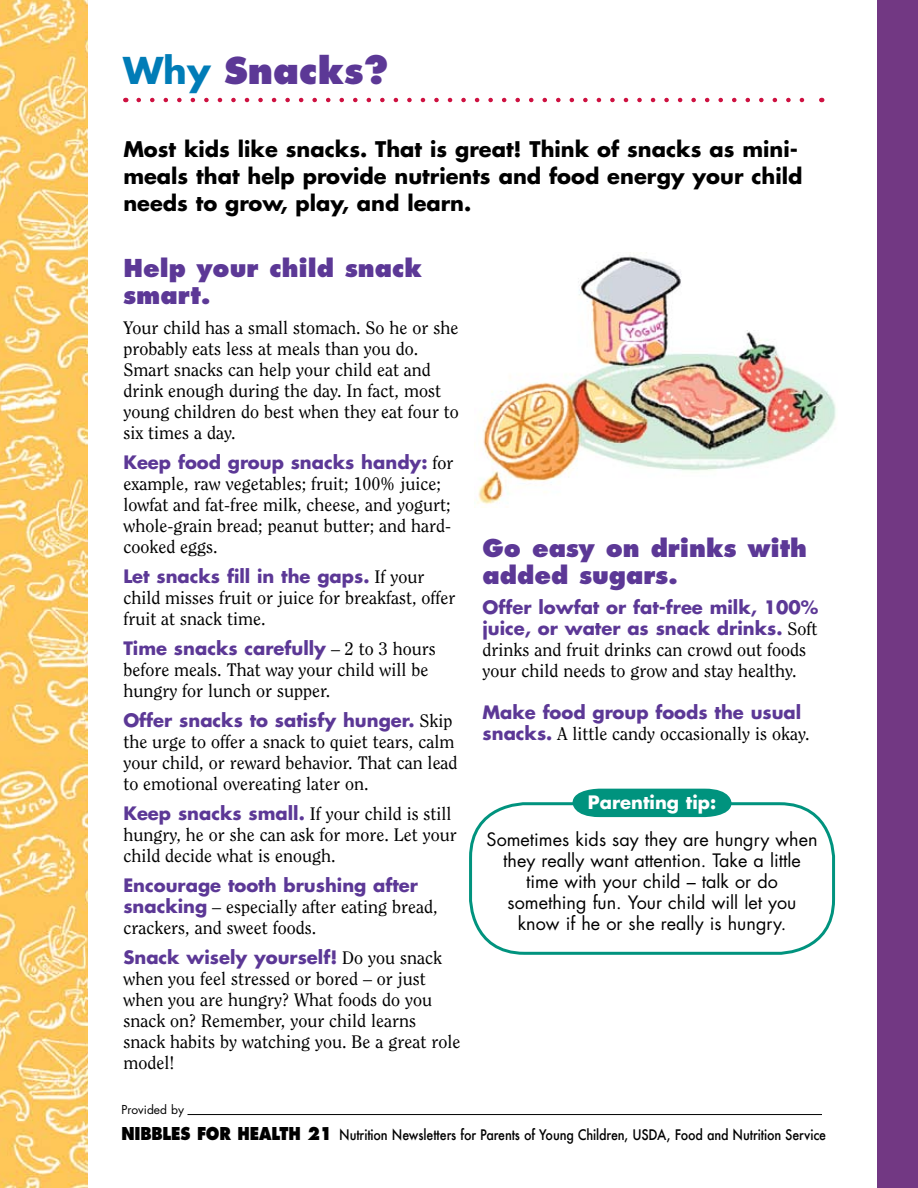
<style>
.page{position:relative;width:918px;height:1188px;background:#fff}
.page>*{position:absolute;margin:0;border:0;box-sizing:border-box;transform-origin:0 0}
.t1{font:800 36px "Futura";color:#5c3896}
.t2{font:800 24px/27px "Futura";color:#5c3896}
.t3{font:700 21px/27px "Futura";color:#000}
.t4{font:18px/21px "Clearface";color:#000}
.t5{font:700 18px/21px "Futura";color:#5c3896}
.t6{font:18px/21px "Futura";color:#000;text-align:center}
.t7{font:700 18px "Futura";color:#fff}
.t8{font:500 14.25px "Futura";letter-spacing:-.01em;color:#000;scale:.88 1}
.t9{font:12px "Futura";color:#000}
.s1{font-weight:700;color:#007cb7}
.s2{font-family:"Clearface";font-weight:400;color:#000}
.s3{font-family:"Futura";font-weight:700;color:#5c3896}
.s4{font-weight:800;font-size:17.25px}
</style>
<div class="page">
<hr style="left:187px;top:1114px;width:635px;height:1px;background:#000">
<svg style="left:126px;top:98px;width:695px;height:4px"></svg>
<svg style="left:139px;top:98px;width:676px;height:4px"></svg>
<div style="left:469px;top:802px;width:366px;height:153px;border:3px solid #00937e;border-radius:54px"></div>
<svg style="left:573px;top:789px;width:159px;height:28px;background:#109a86"></svg>
<img style="left:474px;top:256px;width:362px;height:248px">
<div style="left:878px;top:0;width:40px;height:1188px;background:#723883"></div>
<img style="left:0;top:0;width:88px;height:1188px">
<h1 class="t1" style="left:123px;top:49px;width:267px"><span class="s1">Why</span> Snacks?</h1>
<p class="t3" style="left:123px;top:135px;width:681px">Most kids like snacks. That is great! Think of snacks as mini&shy;meals that help provide nutrients and food energy your child needs to grow, play, and learn.</p>
<h2 class="t2" style="left:123px;top:255px;width:300px">Help your child snack smart.</h2>
<p class="t4" style="left:123px;top:317px;width:337px">Your child has a small stomach. So he or she probably eats less at meals than you do.<br>Smart snacks can help your child eat and drink enough during the day. In fact, most young children do best when they eat four to six times a day.</p>
<p class="t5" style="left:123px;top:451px;width:332px">Keep food group snacks handy: <span class="s2">for</span></p>
<p class="t4" style="left:123px;top:473px;width:329px">example, raw vegetables; fruit; 100% juice; lowfat and fat-free milk, cheese, and yogurt; whole-grain bread; peanut butter; and hard&shy;cooked eggs.</p>
<p class="t5" style="left:123px;top:565px;width:303px">Let snacks fill in the gaps. <span class="s2">If your</span></p>
<p class="t4" style="left:123px;top:587px;width:334px">child misses fruit or juice for breakfast, offer fruit at snack time.</p>
<p class="t5" style="left:123px;top:637px;width:314px">Time snacks carefully <span class="s2">– 2 to 3 hours</span></p>
<p class="t4" style="left:123px;top:659px;width:307px">before meals. That way your child will be hungry for lunch or supper.</p>
<p class="t5" style="left:123px;top:709px;width:331px">Offer snacks to satisfy hunger. <span class="s2">Skip</span></p>
<p class="t4" style="left:123px;top:731px;width:336px">the urge to offer a snack to quiet tears, calm your child, or reward behavior. That can lead to emotional overeating later on.</p>
<p class="t4" style="left:123px;top:803px;width:335px"><span class="s3">Keep snacks small.</span> If your child is still hungry, he or she can ask for more. Let your child decide what is enough.</p>
<p class="t5" style="left:123px;top:874px;width:296px">Encourage tooth brushing after</p>
<p class="t4" style="left:123px;top:896px;width:316px"><span class="s3">snacking</span> – especially after eating bread, crackers, and sweet foods.</p>
<p class="t5" style="left:123px;top:946px;width:320px">Snack wisely yourself! <span class="s2">Do you snack</span></p>
<p class="t4" style="left:123px;top:968px;width:339px">when you feel stressed or bored – or just when you are hungry? What foods do you snack on? Remember, your child learns snack habits by watching you. Be a great role model!</p>
<h2 class="t2" style="left:483px;top:535px;width:326px">Go easy on drinks with added sugars.</h2>
<p class="t5" style="left:483px;top:596px;width:337px">Offer lowfat or fat-free milk, 100% juice, or water as snack drinks. <span class="s2">Soft</span></p>
<p class="t4" style="left:483px;top:639px;width:325px">drinks and fruit drinks can crowd out foods your child needs to grow and stay healthy.</p>
<p class="t5" style="left:483px;top:701px;width:320px">Make food group foods the usual</p>
<p class="t4" style="left:483px;top:723px;width:329px"><span class="s3">snacks.</span> A little candy occasionally is okay.</p>
<p class="t7" style="left:588px;top:789px;width:130px">Parenting tip:</p>
<p class="t6" style="left:487px;top:829px;width:332px">Sometimes kids say they are hungry when they really want attention. Take a little time with your child – talk or do something fun. Your child will let you know if he or she really is hungry.</p>
<p class="t9" style="left:122px;top:1101px;width:64px">Provided by</p>
<p class="t8" style="left:122px;top:1125px;width:802px"><span class="s4">NIBBLES FOR HEALTH 21</span> Nutrition Newsletters for Parents of Young Children, USDA, Food and Nutrition Service</p>
</div>
